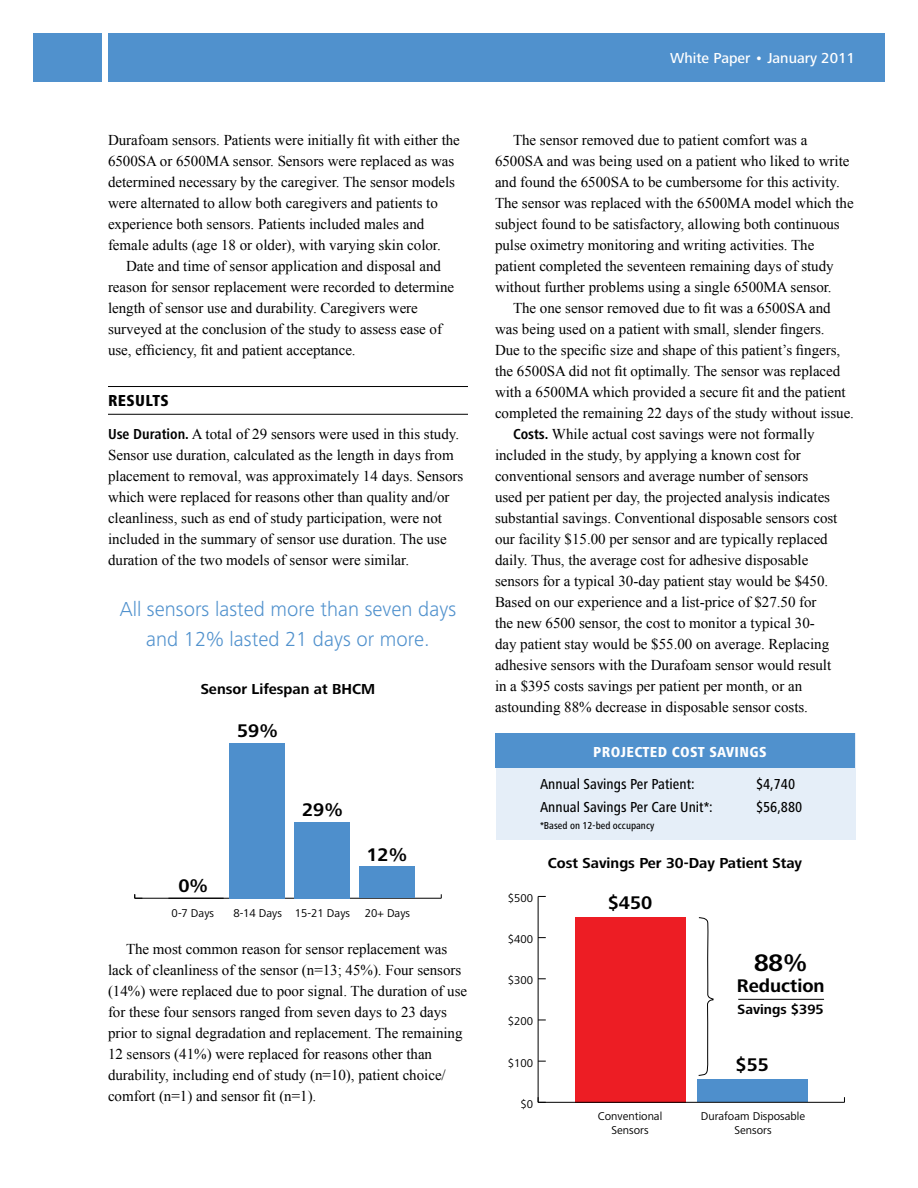
<style>
.page{position:relative;width:918px;height:1188px;background:#fff}
.page>*{position:absolute;margin:0;border:0;box-sizing:border-box;transform-origin:0 0}
.t1{font:700 24.75px "Frutiger Next LT";color:#000}
.t2{font:300 21px/30px "Frutiger Next LT";color:#5091cd;text-align:center}
.t3{font:700 18.9px "Frutiger Next LT";color:#000}
.t4{font:800 condensed 16.5px "Frutiger Next LT";letter-spacing:.025em;color:#000}
.t5{font:15px/21px "Times New Roman";color:#000}
.t6{font:500 condensed 15px "Frutiger Next LT";color:#000}
.t7{font:700 15px "Frutiger Next LT";color:#000}
.t8{font:500 15px "Frutiger Next LT";color:#fff}
.t9{font:800 condensed 15px "Frutiger Next LT";letter-spacing:.025em;color:#fff}
.t10{font:700 14.1px "Frutiger Next LT";color:#000}
.t11{font:11.7px/14.1px "Frutiger Next LT";color:#000;text-align:center}
.t12{font:500 condensed 10.5px "Frutiger Next LT";color:#000}
.s1{font-family:"Frutiger Next LT";font-weight:700;font-stretch:condensed}
</style>
<div class="page">
<div style="left:33px;top:33px;width:851px;height:48px;background:#5091cd"></div>
<div style="left:102px;top:18px;width:6px;height:74px;background:#fff"></div>
<hr style="left:108px;top:386px;width:360px;height:1px;background:#000">
<hr style="left:108px;top:414px;width:360px;height:1px;background:#000">
<div style="left:496px;top:734px;width:360px;height:106px;background:#e5eef8"></div>
<div style="left:496px;top:734px;width:359px;height:34px;background:#5091cd"></div>
<div style="left:697px;top:1080px;width:111px;height:22px;background:#4e8fcc"></div>
<div style="left:575px;top:917px;width:110px;height:185px;background:#ed1d24"></div>
<hr style="left:538px;top:1102px;width:306px;height:1px;background:#000">
<hr style="left:538px;top:896px;width:1px;height:206px;background:#000">
<svg style="left:538px;top:1097px;width:8px;height:6px"></svg>
<svg style="left:698px;top:917px;width:16px;height:159px"></svg>
<hr style="left:738px;top:999px;width:86px;height:1px;background:#000">
<hr style="left:135px;top:898px;width:306px;height:1px;background:#000">
<svg style="left:134px;top:894px;width:8px;height:5px"></svg>
<div style="left:359px;top:867px;width:56px;height:31px;background:#4e8fcc"></div>
<div style="left:295px;top:822px;width:55px;height:76px;background:#4e8fcc"></div>
<div style="left:230px;top:743px;width:55px;height:155px;background:#4e8fcc"></div>
<p class="t5" style="left:108px;top:130px;width:353px">Durafoam sensors. Patients were initially fit with either the 6500SA or 6500MA sensor. Sensors were replaced as was determined necessary by the caregiver. The sensor models were alternated to allow both caregivers and patients to experience both sensors. Patients included males and female adults (age 18 or older), with varying skin color.</p>
<p class="t5" style="left:108px;top:256px;width:348px;text-indent:18px">Date and time of sensor application and disposal and reason for sensor replacement were recorded to determine length of sensor use and durability. Caregivers were surveyed at the conclusion of the study to assess ease of use, efficiency, fit and patient acceptance.</p>
<p class="t4" style="left:108px;top:392px;width:62px">RESULTS</p>
<p class="t5" style="left:108px;top:424px;width:357px"><span class="s1">Use Duration.</span> A total of 29 sensors were used in this study.<br>Sensor use duration, calculated as the length in days from placement to removal, was approximately 14 days. Sensors which were replaced for reasons other than quality and/or cleanliness, such as end of study participation, were not included in the summary of sensor use duration. The use duration of the two models of sensor were similar.</p>
<h2 class="t2" style="left:120px;top:595px;width:338px">All sensors lasted more than seven days and 12% lasted 21 days or more.</h2>
<p class="t7" style="left:201px;top:681px;width:176px">Sensor Lifespan at BHCM</p>
<p class="t3" style="left:178px;top:876px;width:31px">0%</p>
<p class="t3" style="left:237px;top:720px;width:42px">59%</p>
<p class="t3" style="left:302px;top:799px;width:42px">29%</p>
<p class="t3" style="left:366px;top:844px;width:42px">12%</p>
<p class="t11" style="left:172px;top:906px;width:44px">0-7 Days</p>
<p class="t11" style="left:234px;top:906px;width:118px">8-14 Days 15-21 Days</p>
<p class="t11" style="left:365px;top:906px;width:47px">20+ Days</p>
<p class="t5" style="left:108px;top:938px;width:361px;text-indent:18px">The most common reason for sensor replacement was lack of cleanliness of the sensor (n=13; 45%). Four sensors (14%) were replaced due to poor signal. The duration of use for these four sensors ranged from seven days to 23 days prior to signal degradation and replacement. The remaining 12 sensors (41%) were replaced for reasons other than durability, including end of study (n=10), patient choice/ comfort (n=1) and sensor fit (n=1).</p>
<p class="t8" style="left:670px;top:50px;width:186px">White Paper • January 2011</p>
<p class="t5" style="left:513px;top:130px;width:296px">The sensor removed due to patient comfort was a</p>
<p class="t5" style="left:495px;top:151px;width:356px">6500SA and was being used on a patient who liked to write</p>
<p class="t5" style="left:495px;top:172px;width:346px">and found the 6500SA to be cumbersome for this activity.</p>
<p class="t5" style="left:495px;top:193px;width:360px">The sensor was replaced with the 6500MA model which the</p>
<p class="t5" style="left:495px;top:214px;width:346px">subject found to be satisfactory, allowing both continuous</p>
<p class="t5" style="left:495px;top:235px;width:321px">pulse oximetry monitoring and writing activities. The</p>
<p class="t5" style="left:495px;top:256px;width:340px">patient completed the seventeen remaining days of study</p>
<p class="t5" style="left:495px;top:277px;width:338px">without further problems using a single 6500MA sensor.</p>
<p class="t5" style="left:513px;top:298px;width:319px">The one sensor removed due to fit was a 6500SA and</p>
<p class="t5" style="left:495px;top:319px;width:331px">was being used on a patient with small, slender fingers.</p>
<p class="t5" style="left:495px;top:340px;width:347px">Due to the specific size and shape of this patient’s fingers,</p>
<p class="t5" style="left:495px;top:361px;width:347px">the 6500SA did not fit optimally. The sensor was replaced</p>
<p class="t5" style="left:495px;top:382px;width:352px">with a 6500MA which provided a secure fit and the patient</p>
<p class="t5" style="left:495px;top:403px;width:361px">completed the remaining 22 days of the study without issue.</p>
<p class="t5" style="left:513px;top:424px;width:303px"><span class="s1">Costs.</span> While actual cost savings were not formally</p>
<p class="t5" style="left:495px;top:445px;width:307px">included in the study, by applying a known cost for</p>
<p class="t5" style="left:495px;top:466px;width:315px">conventional sensors and average number of sensors</p>
<p class="t5" style="left:495px;top:487px;width:337px">used per patient per day, the projected analysis indicates</p>
<p class="t5" style="left:495px;top:508px;width:344px">substantial savings. Conventional disposable sensors cost</p>
<p class="t5" style="left:495px;top:529px;width:334px">our facility $15.00 per sensor and are typically replaced</p>
<p class="t5" style="left:495px;top:550px;width:315px">daily. Thus, the average cost for adhesive disposable</p>
<p class="t5" style="left:495px;top:571px;width:335px">sensors for a typical 30-day patient stay would be $450.</p>
<p class="t5" style="left:495px;top:592px;width:323px">Based on our experience and a list-price of $27.50 for</p>
<p class="t5" style="left:495px;top:613px;width:321px">the new 6500 sensor, the cost to monitor a typical 30-</p>
<p class="t5" style="left:495px;top:634px;width:336px">day patient stay would be $55.00 on average. Replacing</p>
<p class="t5" style="left:495px;top:655px;width:338px">adhesive sensors with the Durafoam sensor would result</p>
<p class="t5" style="left:495px;top:676px;width:309px">in a $395 costs savings per patient per month, or an</p>
<p class="t5" style="left:495px;top:697px;width:315px">astounding 88% decrease in disposable sensor costs.</p>
<p class="t9" style="left:593px;top:743px;width:175px">PROJECTED COST SAVINGS</p>
<p class="t6" style="left:540px;top:776px;width:156px">Annual Savings Per Patient:</p>
<p class="t6" style="left:756px;top:776px;width:41px">$4,740</p>
<p class="t6" style="left:540px;top:799px;width:174px">Annual Savings Per Care Unit*:</p>
<p class="t6" style="left:756px;top:799px;width:48px">$56,880</p>
<p class="t12" style="left:540px;top:820px;width:116px">*Based on 12-bed occupancy</p>
<p class="t11" style="left:508px;top:891px;width:27px">$500</p>
<p class="t11" style="left:508px;top:932px;width:27px">$400</p>
<p class="t11" style="left:508px;top:973px;width:27px">$300</p>
<p class="t11" style="left:508px;top:1014px;width:27px">$200</p>
<p class="t11" style="left:508px;top:1056px;width:27px">$100</p>
<p class="t11" style="left:521px;top:1097px;width:14px">$0</p>
<p class="t7" style="left:548px;top:855px;width:256px">Cost Savings Per 30-Day Patient Stay</p>
<p class="t3" style="left:608px;top:892px;width:46px">$450</p>
<h1 class="t1" style="left:754px;top:949px;width:55px">88%</h1>
<p class="t3" style="left:737px;top:975px;width:89px">Reduction</p>
<p class="t10" style="left:738px;top:1002px;width:88px">Savings $395</p>
<p class="t3" style="left:736px;top:1054px;width:35px">$55</p>
<p class="t11" style="left:598px;top:1109px;width:66px">Conventional<br>Sensors</p>
<p class="t11" style="left:701px;top:1109px;width:106px">Durafoam Disposable<br>Sensors</p>
</div>
